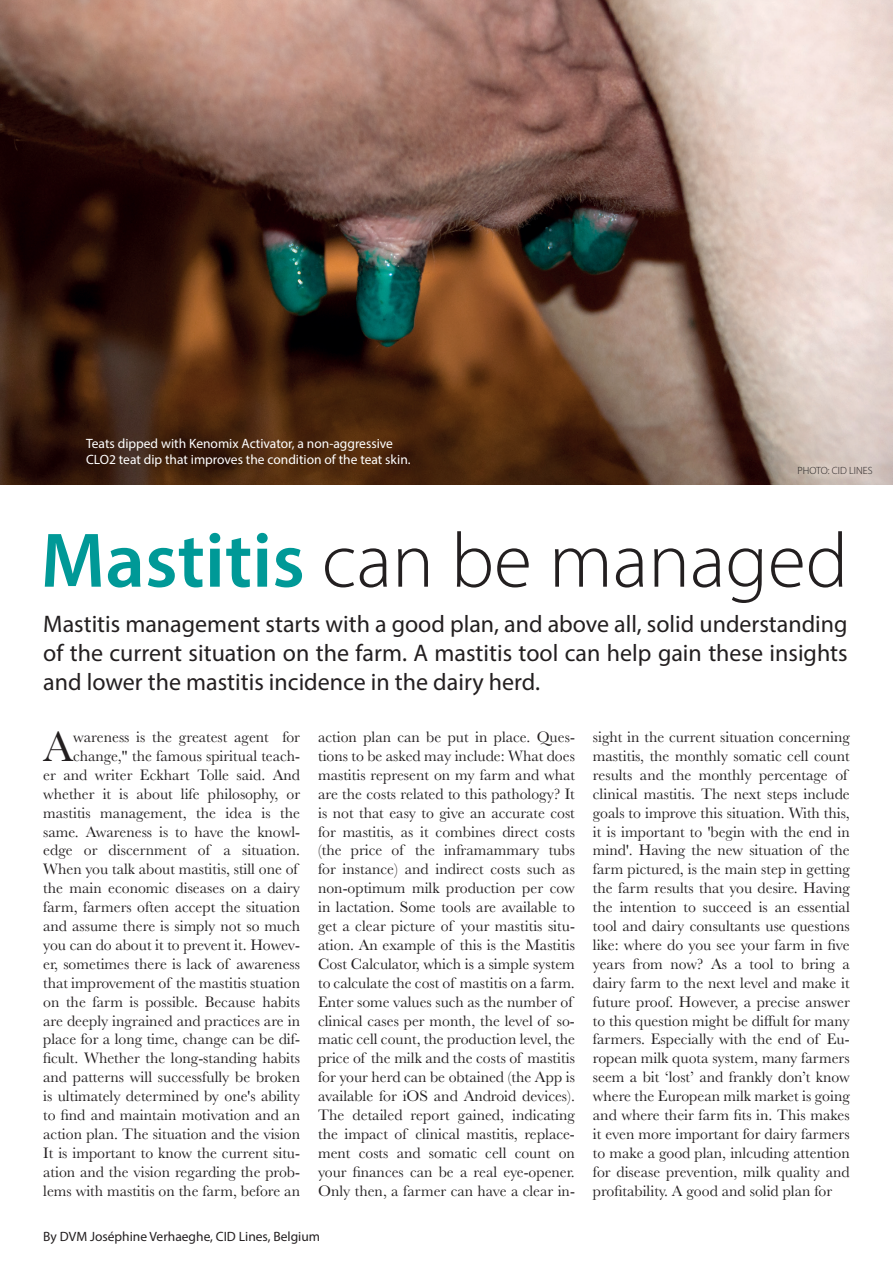
<style>
.page{position:relative;width:893px;height:1263px;background:#fff}
.page>*{position:absolute;margin:0;border:0;box-sizing:border-box;transform-origin:0 0}
.t1{font:300 78px "Myriad Pro";color:#231f20}
.t2{font:44.25px "Baskerville";color:#231f20}
.t3{font:24px/28.8px "Myriad Pro";color:#231f20;text-align:justify}
.t4{font:15.75px/18.9px "Baskerville";color:#231f20}
.t5{font:13.5px/16.2px "Myriad Pro";color:#fff}
.t6{font:13.5px "Myriad Pro";color:#231f20}
.t7{font:300 10.5px "Myriad Pro";color:#231f20}
.s1{font-weight:600;color:#009997}
</style>
<div class="page">
<img style="left:0;top:0;width:893px;height:485px">
<p class="t5" style="left:86px;top:435px;width:326px">Teats dipped with Kenomix Activator, a non-aggressive<br>CLO2 teat dip that improves the condition of the teat skin.</p>
<p class="t7" style="left:797px;top:465px;width:77px">PHOTO: CID LINES</p>
<h1 class="t1" style="left:41px;top:518px;width:809px"><span class="s1">Mastitis</span> can be managed</h1>
<h3 class="t3" style="left:43px;top:610px;width:806px">Mastitis management starts with a good plan, and above all, solid understanding of the current situation on the farm. A mastitis tool can help gain these insights and lower the mastitis incidence in the dairy herd.</h3>
<h2 class="t2" style="left:43px;top:718px;width:31px">A</h2>
<p class="t4" style="left:43px;top:728px;width:258px;text-align:right">wareness is the greatest agent for change," the famous spiritual teach-<br>er and writer Eckhart Tolle said. And whether it is about life philosophy, or mastitis management, the idea is the same. Awareness is to have the knowl&shy;edge or discernment of a situation.<br>When you talk about mastitis, still one of the main economic diseases on a dairy farm, farmers often accept the situation and assume there is simply not so much you can do about it to prevent it. Howev&shy;er, sometimes there is lack of awareness that improvement of the mastitis stuation on the farm is possible. Because habits are deeply ingrained and practices are in place for a long time, change can be dif&shy;ficult. Whether the long-standing habits and patterns will successfully be broken is ultimately determined by one's ability to find and maintain motivation and an action plan. The situation and the vision It is important to know the current situ&shy;ation and the vision regarding the prob&shy;lems with mastitis on the farm, before an</p>
<p class="t4" style="left:318px;top:728px;width:258px">action plan can be put in place. Ques&shy;tions to be asked may include: What does mastitis represent on my farm and what are the costs related to this pathology? It is not that easy to give an accurate cost for mastitis, as it combines direct costs (the price of the inframammary tubs for instance) and indirect costs such as non-optimum milk production per cow in lactation. Some tools are available to get a clear picture of your mastitis situ&shy;ation. An example of this is the Mastitis Cost Calculator, which is a simple system to calculate the cost of mastitis on a farm.<br>Enter some values such as the number of clinical cases per month, the level of so&shy;matic cell count, the production level, the price of the milk and the costs of mastitis for your herd can be obtained (the App is available for iOS and Android devices).<br>The detailed report gained, indicating the impact of clinical mastitis, replace&shy;ment costs and somatic cell count on your finances can be a real eye-opener.<br>Only then, a farmer can have a clear in-</p>
<p class="t4" style="left:593px;top:728px;width:258px">sight in the current situation concerning mastitis, the monthly somatic cell count results and the monthly percentage of clinical mastitis. The next steps include goals to improve this situation. With this, it is important to 'begin with the end in mind'. Having the new situation of the farm pictured, is the main step in getting the farm results that you desire. Having the intention to succeed is an essential tool and dairy consultants use questions like: where do you see your farm in five years from now? As a tool to bring a dairy farm to the next level and make it future proof. However, a precise answer to this question might be diffult for many farmers. Especially with the end of Eu&shy;ropean milk quota system, many farmers seem a bit ‘lost’ and frankly don’t know where the European milk market is going and where their farm fits in. This makes it even more important for dairy farmers to make a good plan, inlcuding attention for disease prevention, milk quality and profitability. A good and solid plan for</p>
<p class="t6" style="left:43px;top:1228px;width:278px">By DVM Joséphine Verhaeghe, CID Lines, Belgium</p>
</div>
